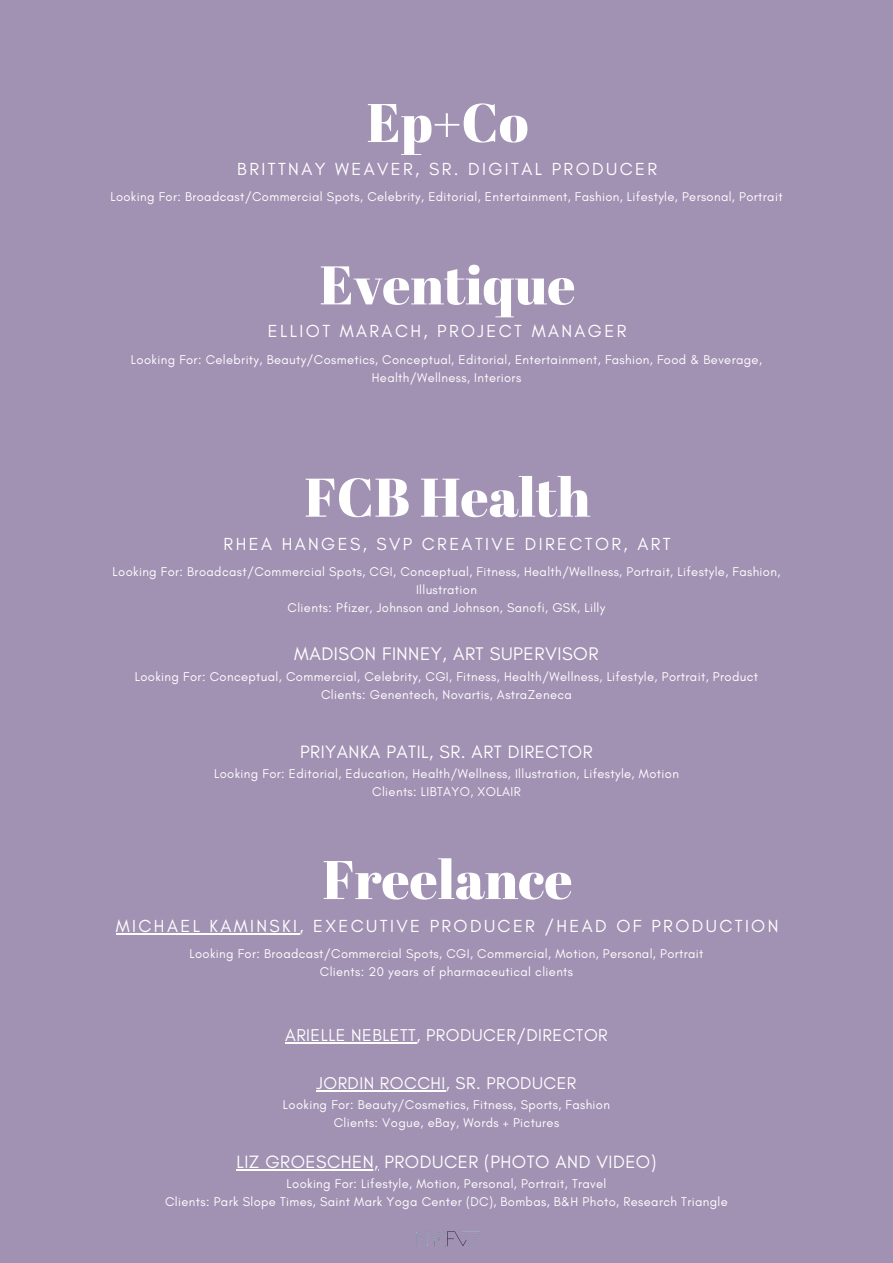
<style>
.page{position:relative;width:893px;height:1263px;background:#a191b3}
.page>*{position:absolute;margin:0;border:0;box-sizing:border-box;transform-origin:0 0}
.t1{font:54.3px "Abril Fatface";color:#fff}
.t2{font:18.6px "Glacial Indifference";letter-spacing:.03em;color:#fff}
.t3{font:18.23px "Glacial Indifference";letter-spacing:.03em;color:#fff}
.t4{font:18.15px "Glacial Indifference";letter-spacing:.03em;color:#fff}
.t5{font:17.77px "Glacial Indifference";letter-spacing:.135em;color:#fff}
.t6{font:17.4px "Glacial Indifference";letter-spacing:.03em;color:#fff}
.t7{font:12.98px/18px "Glacial Indifference";letter-spacing:.03em;color:#fff;text-align:center}
.t8{font:12.9px/18px "Glacial Indifference";letter-spacing:.03em;color:#fff;text-align:center}
</style>
<div class="page">
<img style="left:416px;top:1231px;width:64px;height:16px">
<hr style="left:116px;top:933px;width:183px;height:2px;background:#fff">
<hr style="left:285px;top:1042px;width:131px;height:2px;background:#fff">
<hr style="left:316px;top:1090px;width:130px;height:2px;background:#fff">
<hr style="left:236px;top:1169px;width:143px;height:2px;background:#fff">
<h2 class="t1" style="left:367px;top:85px;width:163px">Ep+Co</h2>
<p class="t5" style="left:237px;top:158px;width:421px">BRITTNAY WEAVER, SR. DIGITAL PRODUCER</p>
<h1 class="t8" style="left:110px;top:188px;width:673px">Looking For: Broadcast/Commercial Spots, Celebrity, Editorial, Entertainment, Fashion, Lifestyle, Personal, Portrait</h1>
<h2 class="t1" style="left:320px;top:247px;width:257px">Eventique</h2>
<p class="t5" style="left:268px;top:320px;width:360px">ELLIOT MARACH, PROJECT MANAGER</p>
<h1 class="t8" style="left:131px;top:350px;width:632px">Looking For: Celebrity, Beauty/Cosmetics, Conceptual, Editorial, Entertainment, Fashion, Food &amp; Beverage,<br>Health/Wellness, Interiors</h1>
<h2 class="t1" style="left:305px;top:459px;width:287px">FCB Health</h2>
<h1 class="t5" style="left:224px;top:533px;width:448px">RHEA HANGES, SVP CREATIVE DIRECTOR, ART</h1>
<p class="t8" style="left:113px;top:562px;width:669px">Looking For: Broadcast/Commercial Spots, CGI, Conceptual, Fitness, Health/Wellness, Portrait, Lifestyle, Fashion,<br>Illustration<br>Clients: Pfizer, Johnson and Johnson, Sanofi, GSK, Lilly</p>
<h2 class="t2" style="left:294px;top:642px;width:306px">MADISON FINNEY, ART SUPERVISOR</h2>
<p class="t7" style="left:135px;top:667px;width:625px">Looking For: Conceptual, Commercial, Celebrity, CGI, Fitness, Health/Wellness, Lifestyle, Portrait, Product<br>Clients: Genentech, Novartis, AstraZeneca</p>
<h3 class="t3" style="left:300px;top:740px;width:294px">PRIYANKA PATIL, SR. ART DIRECTOR</h3>
<p class="t7" style="left:214px;top:764px;width:466px">Looking For: Editorial, Education, Health/Wellness, Illustration, Lifestyle, Motion<br>Clients: LIBTAYO, XOLAIR</p>
<h2 class="t1" style="left:322px;top:841px;width:251px">Freelance</h2>
<p class="t5" style="left:116px;top:915px;width:664px">MICHAEL KAMINSKI, EXECUTIVE PRODUCER /HEAD OF PRODUCTION</p>
<p class="t8" style="left:189px;top:945px;width:515px">Looking For: Broadcast/Commercial Spots, CGI, Commercial, Motion, Personal, Portrait<br>Clients: 20 years of pharmaceutical clients</p>
<h3 class="t6" style="left:285px;top:1024px;width:324px">ARIELLE NEBLETT, PRODUCER/DIRECTOR</h3>
<h3 class="t6" style="left:316px;top:1073px;width:261px">JORDIN ROCCHI, SR. PRODUCER</h3>
<p class="t8" style="left:283px;top:1095px;width:328px">Looking For: Beauty/Cosmetics, Fitness, Sports, Fashion<br>Clients: Vogue, eBay, Words + Pictures</p>
<h3 class="t4" style="left:236px;top:1151px;width:421px">LIZ GROESCHEN, PRODUCER (PHOTO AND VIDEO)</h3>
<p class="t8" style="left:165px;top:1175px;width:564px">Looking For: Lifestyle, Motion, Personal, Portrait, Travel<br>Clients: Park Slope Times, Saint Mark Yoga Center (DC), Bombas, B&amp;H Photo, Research Triangle</p>
</div>
